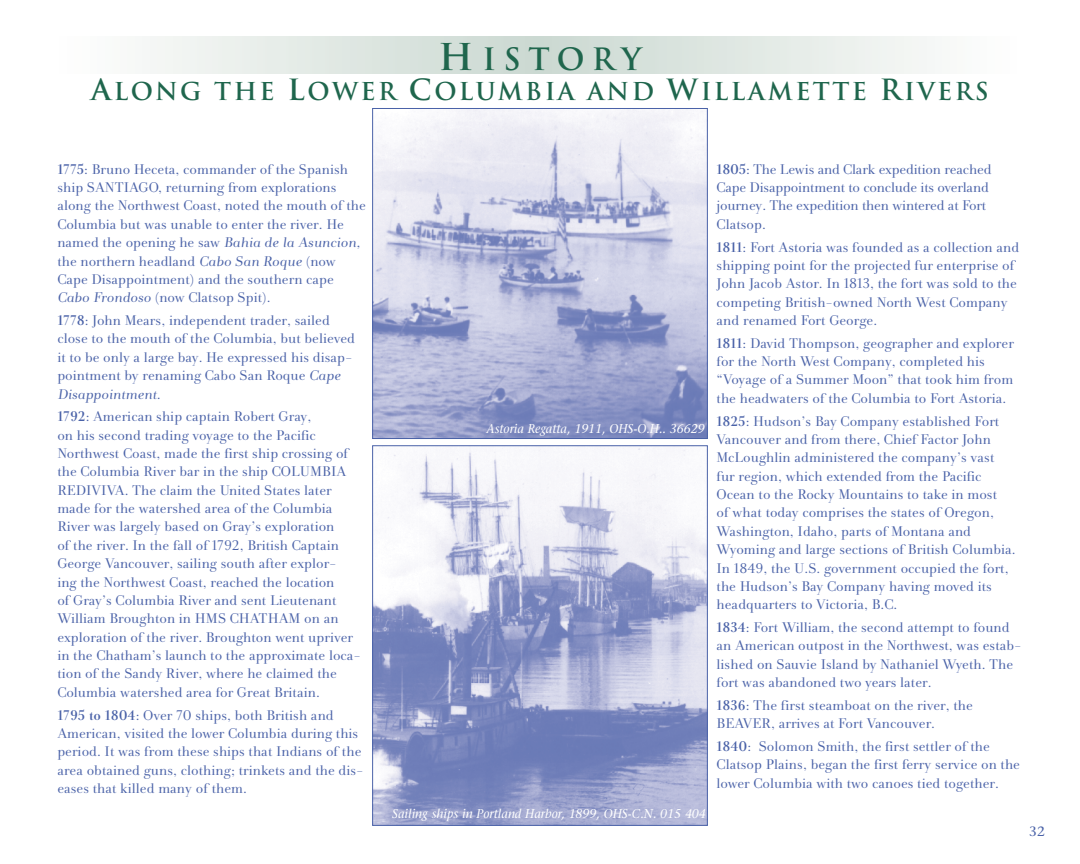
<style>
.page{position:relative;width:1080px;height:864px;background:#fff}
.page>*{position:absolute;margin:0;border:0;box-sizing:border-box;transform-origin:0 0}
.t1{font:700 30px "Trajan";letter-spacing:.24em;color:#1f664d}
.t2{font:700 24px "Trajan";letter-spacing:.1em;color:#1f664d}
.t3{font:14.4px/18.3px "Andrade Pro";color:#4a62a8}
.t4{font:14.4px "Andrade Italic Pro";color:#4a62a8}
.t5{font:13.5px "Stone Serif";color:#4a62a8}
.t6{font:italic 12.75px "Stone Serif";color:#fff;scale:.95 1}
.s1{font-size:36px}
.s2{font-size:28.5px}
.s3{font-family:"Andrade Bold Pro"}
.s4{font-family:"Andrade Italic Pro"}
</style>
<div class="page">
<div style="left:538px;top:36px;width:481px;height:38px;background:linear-gradient(to right,#cad8d1,#fffefe)"></div>
<div style="left:57px;top:36px;width:481px;height:38px;background:linear-gradient(to right,#fffefe,#cbd8d1)"></div>
<img style="left:374px;top:110px;width:332px;height:327px">
<div style="left:372px;top:108px;width:336px;height:331px;border:1px solid #4a62a8"></div>
<img style="left:374px;top:447px;width:332px;height:377px">
<div style="left:372px;top:445px;width:336px;height:381px;border:1px solid #4a62a8"></div>
<h1 class="t1" style="left:438px;top:41px;width:205px"><span class="s1">H</span>ISTORY</h1>
<h2 class="t2" style="left:91px;top:77px;width:899px"><span class="s2">A</span>LONG THE <span class="s2">L</span>OWER <span class="s2">C</span>OLUMBIA AND <span class="s2">W</span>ILLAMETTE <span class="s2">R</span>IVERS</h2>
<p class="t3" style="left:57px;top:160px;width:310px"><span class="s3">1775:</span> Bruno Heceta, commander of the Spanish ship SANTIAGO, returning from explorations along the Northwest Coast, noted the mouth of the Columbia but was unable to enter the river. He named the opening he saw <span class="s4">Bahia de la Asuncion, </span>the northern headland <span class="s4">Cabo San Roque</span> (now Cape Disappointment) and the southern cape <span class="s4">Cabo Frondoso</span> (now Clatsop Spit).</p>
<p class="t3" style="left:57px;top:311px;width:299px"><span class="s3">1778:</span> John Mears, independent trader, sailed close to the mouth of the Columbia, but believed it to be only a large bay. He expressed his disap&shy;pointment by renaming Cabo San Roque <span class="s4">Cape</span></p>
<p class="t4" style="left:57px;top:385px;width:105px">Disappointment.</p>
<p class="t3" style="left:57px;top:407px;width:305px"><span class="s3">1792</span>: American ship captain Robert Gray,<br>on his second trading voyage to the Pacific Northwest Coast, made the first ship crossing of the Columbia River bar in the ship COLUMBIA REDIVIVA. The claim the United States later made for the watershed area of the Columbia River was largely based on Gray’s exploration<br>of the river. In the fall of 1792, British Captain George Vancouver, sailing south after explor-<br>ing the Northwest Coast, reached the location<br>of Gray’s Columbia River and sent Lieutenant William Broughton in HMS CHATHAM on an exploration of the river. Broughton went upriver in the Chatham’s launch to the approximate loca&shy;tion of the Sandy River, where he claimed the Columbia watershed area for Great Britain.</p>
<p class="t3" style="left:57px;top:706px;width:308px"><span class="s3">1795 to 1804</span>: Over 70 ships, both British and American, visited the lower Columbia during this period. It was from these ships that Indians of the area obtained guns, clothing; trinkets and the dis&shy;eases that killed many of them.</p>
<p class="t6" style="left:486px;top:421px;width:231px">Astoria Regatta, 1911, OHS-O.H.. 36629</p>
<p class="t6" style="left:392px;top:806px;width:332px">Sailing ships in Portland Harbor, 1899, OHS-C.N. 015 404</p>
<p class="t3" style="left:717px;top:160px;width:276px"><span class="s3">1805:</span> The Lewis and Clark expedition reached Cape Disappointment to conclude its overland journey. The expedition then wintered at Fort Clatsop.</p>
<p class="t3" style="left:717px;top:238px;width:304px"><span class="s3">1811:</span> Fort Astoria was founded as a collection and shipping point for the projected fur enterprise of John Jacob Astor. In 1813, the fort was sold to the competing British-owned North West Company and renamed Fort George.</p>
<p class="t3" style="left:717px;top:334px;width:299px"><span class="s3">1811:</span> David Thompson, geographer and explorer for the North West Company, completed his “Voyage of a Summer Moon” that took him from the headwaters of the Columbia to Fort Astoria.</p>
<p class="t3" style="left:717px;top:412px;width:301px"><span class="s3">1825:</span> Hudson’s Bay Company established Fort Vancouver and from there, Chief Factor John McLoughlin administered the company’s vast fur region, which extended from the Pacific Ocean to the Rocky Mountains to take in most<br>of what today comprises the states of Oregon, Washington, Idaho, parts of Montana and Wyoming and large sections of British Columbia.<br>In 1849, the U.S. government occupied the fort, the Hudson’s Bay Company having moved its headquarters to Victoria, B.C.</p>
<p class="t3" style="left:717px;top:618px;width:307px"><span class="s3">1834:</span> Fort William, the second attempt to found an American outpost in the Northwest, was estab&shy;lished on Sauvie Island by Nathaniel Wyeth. The fort was abandoned two years later.</p>
<p class="t3" style="left:717px;top:696px;width:258px"><span class="s3">1836:</span> The first steamboat on the river, the<br>BEAVER, arrives at Fort Vancouver.</p>
<p class="t3" style="left:717px;top:737px;width:305px"><span class="s3">1840:</span> Solomon Smith, the first settler of the<br>Clatsop Plains, began the first ferry service on the lower Columbia with two canoes tied together.</p>
<p class="t5" style="left:1029px;top:823px;width:17px">32</p>
</div>
